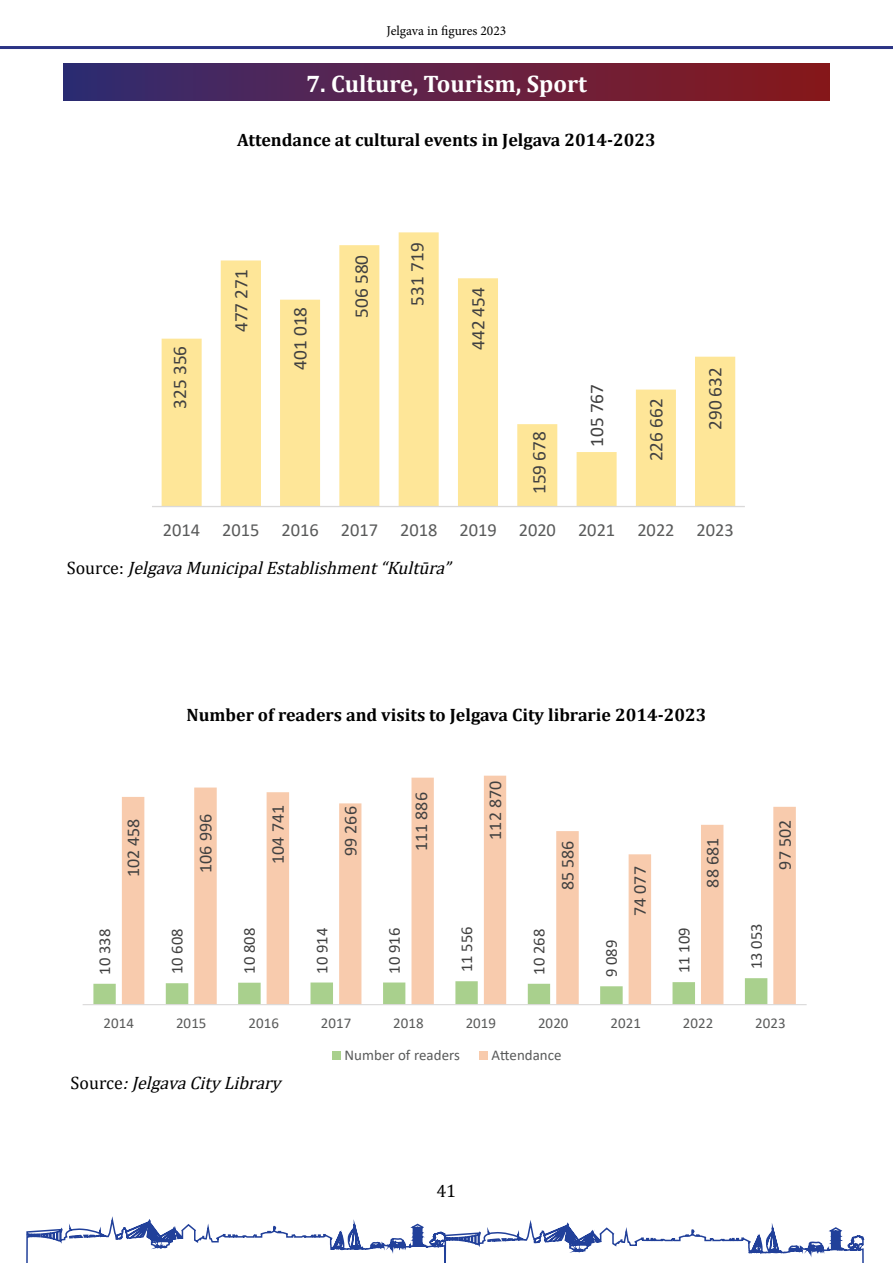
<style>
.page{position:relative;width:893px;height:1263px;background:#fff}
.page>*{position:absolute;margin:0;border:0;box-sizing:border-box;transform-origin:0 0}
.t1{font:700 24px "Cambria";color:#fff}
.t2{font:19.35px "Calibri";letter-spacing:.005em;color:#414141}
.t3{font:18.45px "Calibri";letter-spacing:-.005em;color:#595a5a}
.t4{font:700 18px "Cambria";color:#000}
.t5{font:italic 18px "Cambria";color:#000}
.t6{font:18px "Calibri";letter-spacing:.005em;color:#414141}
.t7{font:18px "Cambria";color:#000}
.t8{font:16.5px "Calibri";letter-spacing:.005em;color:#414141}
.t9{font:15px "Calibri";color:#595a5a}
.t10{font:13.5px "Minion Pro";color:#000}
.s1{font-style:normal}
</style>
<div class="page">
<svg style="left:26px;top:1216px;width:839px;height:47px"></svg>
<hr style="left:0;top:46px;width:893px;height:3px;background:#2b3485">
<div style="left:64px;top:64px;width:765px;height:37px;background:linear-gradient(to right,#332c72,#8b181a)"></div>
<svg style="left:162px;top:232px;width:573px;height:274px"></svg>
<hr style="left:152px;top:506px;width:593px;height:1px;background:#dad9d9">
<svg style="left:93px;top:978px;width:29px;height:26px"></svg>
<svg style="left:122px;top:776px;width:674px;height:228px"></svg>
<hr style="left:83px;top:1004px;width:724px;height:1px;background:#dad9d9">
<div style="left:333px;top:1052px;width:8px;height:8px;background:#a9d08d"></div>
<div style="left:480px;top:1052px;width:8px;height:8px;background:#f8cbad"></div>
<p class="t10" style="left:387px;top:22px;width:121px">Jelgava in figures 2023</p>
<h1 class="t1" style="left:306px;top:67px;width:282px">7. Culture, Tourism, Sport</h1>
<p class="t2" style="left:166px;top:409px;width:65px;rotate:-90deg">325 356</p>
<p class="t4" style="left:237px;top:127px;width:420px">Attendance at cultural events in Jelgava 2014-2023</p>
<p class="t2" style="left:227px;top:332px;width:65px;rotate:-90deg">477 271</p>
<p class="t2" style="left:287px;top:370px;width:65px;rotate:-90deg">401 018</p>
<p class="t2" style="left:348px;top:318px;width:65px;rotate:-90deg">506 580</p>
<p class="t2" style="left:404px;top:306px;width:65px;rotate:-90deg">531 719</p>
<p class="t2" style="left:465px;top:350px;width:65px;rotate:-90deg">442 454</p>
<p class="t2" style="left:526px;top:494px;width:65px;rotate:-90deg">159 678</p>
<p class="t2" style="left:583px;top:447px;width:65px;rotate:-90deg">105 767</p>
<p class="t2" style="left:642px;top:461px;width:65px;rotate:-90deg">226 662</p>
<p class="t2" style="left:702px;top:430px;width:65px;rotate:-90deg">290 632</p>
<p class="t3" style="left:163px;top:517px;width:572px">2014 2015 2016 2017 2018 2019 2020 2021 2022 2023</p>
<p class="t5" style="left:67px;top:557px;width:408px"><span class="s1">S o u r c e :</span> JelgavaMunicipalEstablishment“Kultūra”</p>
<p class="t4" style="left:186px;top:702px;width:521px">Number of readers and visits to Jelgava City librarie 2014-2023</p>
<p class="t6" style="left:121px;top:877px;width:60px;rotate:-90deg">102 458</p>
<p class="t6" style="left:193px;top:873px;width:60px;rotate:-90deg">106 996</p>
<p class="t6" style="left:265px;top:864px;width:60px;rotate:-90deg">104 741</p>
<p class="t6" style="left:338px;top:856px;width:51px;rotate:-90deg">99 266</p>
<p class="t6" style="left:409px;top:851px;width:60px;rotate:-90deg">111 886</p>
<p class="t6" style="left:483px;top:840px;width:60px;rotate:-90deg">112 870</p>
<p class="t6" style="left:555px;top:890px;width:51px;rotate:-90deg">85 586</p>
<p class="t8" style="left:93px;top:975px;width:47px;rotate:-90deg">10 338</p>
<p class="t8" style="left:166px;top:974px;width:47px;rotate:-90deg">10 608</p>
<p class="t8" style="left:238px;top:974px;width:47px;rotate:-90deg">10 808</p>
<p class="t8" style="left:310px;top:974px;width:47px;rotate:-90deg">10 914</p>
<p class="t8" style="left:383px;top:973px;width:47px;rotate:-90deg">10 916</p>
<p class="t8" style="left:455px;top:972px;width:47px;rotate:-90deg">11 556</p>
<p class="t8" style="left:528px;top:975px;width:47px;rotate:-90deg">10 268</p>
<p class="t8" style="left:600px;top:977px;width:39px;rotate:-90deg">9 089</p>
<p class="t6" style="left:627px;top:916px;width:51px;rotate:-90deg">74 077</p>
<p class="t6" style="left:700px;top:887px;width:51px;rotate:-90deg">88 681</p>
<p class="t8" style="left:672px;top:973px;width:47px;rotate:-90deg">11 109</p>
<p class="t8" style="left:745px;top:969px;width:47px;rotate:-90deg">13 053</p>
<p class="t6" style="left:772px;top:869px;width:51px;rotate:-90deg">97 502</p>
<p class="t9" style="left:104px;top:1013px;width:32px">2014</p>
<p class="t9" style="left:176px;top:1013px;width:32px">2015</p>
<p class="t9" style="left:248px;top:1013px;width:32px">2016</p>
<p class="t9" style="left:321px;top:1013px;width:32px">2017</p>
<p class="t9" style="left:393px;top:1013px;width:32px">2018</p>
<p class="t9" style="left:466px;top:1013px;width:32px">2019</p>
<p class="t9" style="left:538px;top:1013px;width:32px">2020</p>
<p class="t9" style="left:610px;top:1013px;width:32px">2021</p>
<p class="t9" style="left:683px;top:1013px;width:32px">2022</p>
<p class="t9" style="left:755px;top:1013px;width:32px">2023</p>
<p class="t9" style="left:345px;top:1045px;width:117px">Number of readers</p>
<p class="t9" style="left:491px;top:1045px;width:72px">Attendance</p>
<p class="t5" style="left:71px;top:1072px;width:235px"><span class="s1">S o u r c e</span> :JelgavaCityLibrary</p>
<p class="t7" style="left:436px;top:1180px;width:21px">41</p>
</div>
